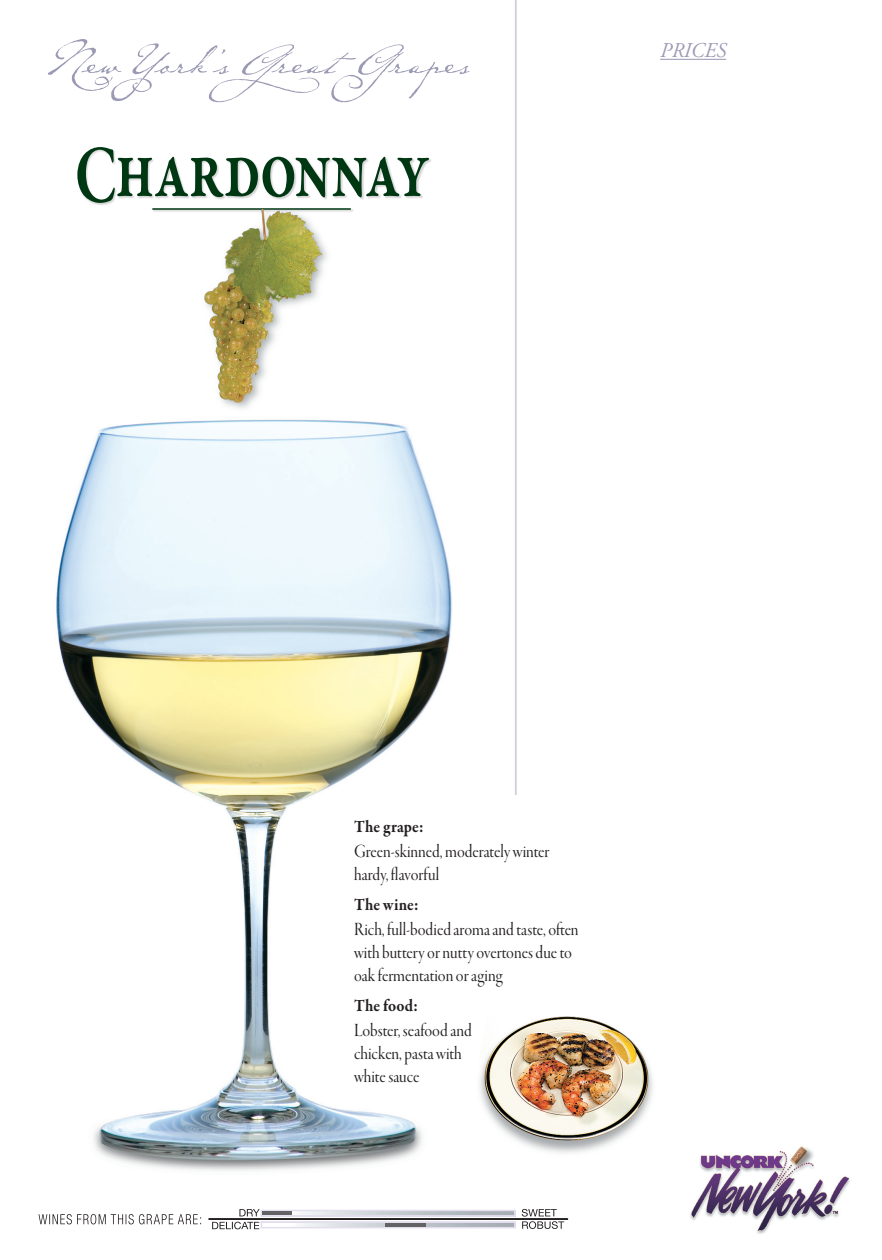
<style>
.page{position:relative;width:882px;height:1260px;background:#fff}
.page>*{position:absolute;margin:0;border:0;box-sizing:border-box;transform-origin:0 0}
.t1{font:italic 21px "Adobe Garamond Pro";color:#9b9ab4}
.t2{font:19.25px/23.1px "Garamond Premr Pro Disp";color:#231f20;scale:.9 1}
.t3{font:700 17.5px "Garamond Premr Pro";letter-spacing:.01em;color:#231f20;scale:.9 1}
</style>
<div class="page">
<img style="left:56px;top:419px;width:396px;height:752px">
<img style="left:479px;top:1016px;width:174px;height:137px">
<div style="left:152px;top:208px;width:203px;height:6px;background:#231f20;opacity:.2"></div>
<hr style="left:152px;top:208px;width:199px;height:2px;background:#003713">
<svg style="left:77px;top:147px;width:352px;height:56px"></svg>
<img style="left:198px;top:210px;width:136px;height:199px">
<svg style="left:48px;top:39px;width:422px;height:63px"></svg>
<hr style="left:515px;top:0;width:2px;height:795px;background:#cfcedb">
<img style="left:690px;top:1146px;width:160px;height:88px">
<hr style="left:660px;top:59px;width:66px;height:1px;background:#9b9ab4">
<div style="left:209px;top:1219px;width:359px;height:1px;border:1px solid #231f20"></div>
<svg style="left:212px;top:1209px;width:352px;height:20px"></svg>
<svg style="left:39px;top:1214px;width:162px;height:10px"></svg>
<hr style="left:263px;top:1211px;width:29px;height:4px;background:#636366">
<hr style="left:386px;top:1223px;width:40px;height:4px;background:#636366">
<p class="t1" style="left:660px;top:38px;width:68px">PRICES</p>
<p class="t3" style="left:354px;top:816px;width:79px">The grape:</p>
<p class="t2" style="left:354px;top:840px;width:219px">Green-skinned, moderately winter hardy, flavorful</p>
<p class="t3" style="left:354px;top:894px;width:74px">The wine:</p>
<p class="t2" style="left:354px;top:918px;width:251px">Rich, full-bodied aroma and taste, often with buttery or nutty overtones due to oak fermentation or aging</p>
<p class="t3" style="left:354px;top:995px;width:73px">The food:</p>
<p class="t2" style="left:354px;top:1019px;width:132px">Lobster, seafood and chicken, pasta with white sauce</p>
</div>
